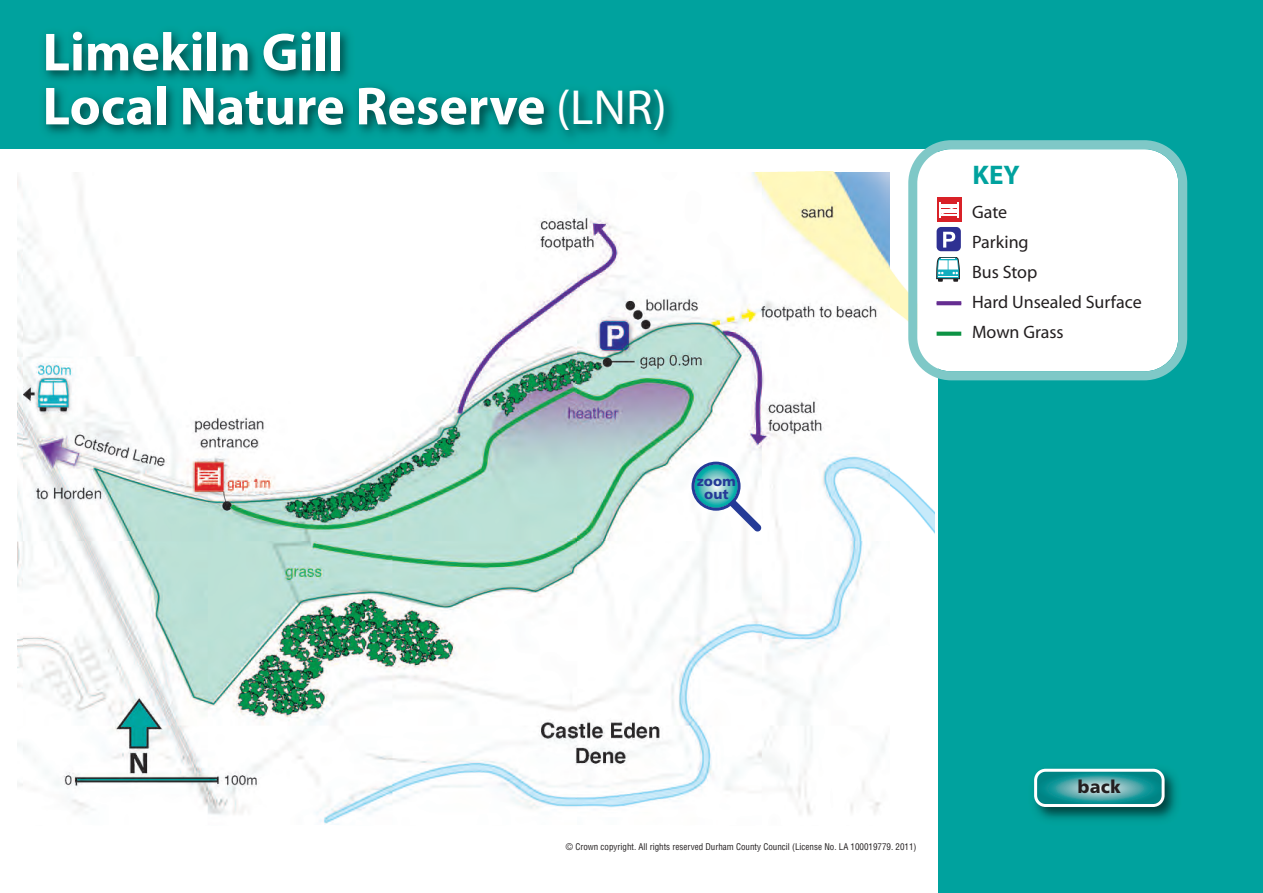
<style>
.page{position:relative;width:1263px;height:893px;background:#fff}
.page>*{position:absolute;margin:0;border:0;box-sizing:border-box;transform-origin:0 0}
.t1{font:700 54px/54px "Myriad";color:#fff}
.t2{font:700 27px "Myriad";color:#00a29e}
.t3{font:18px/30px "Myriad";color:#231f20}
.t4{font:18px "Humanist 777 BT Black B";color:#231f20}
.t5{font:13.8px/13.5px "Humanist 777 BT Black B";color:#253b97;text-align:center}
.t6{font:condensed 9px "Helvetica";color:#231f20}
.s1{font-weight:400;font-size:49.5px}
</style>
<div class="page">
<img style="left:17px;top:177px;width:918px;height:648px">
<img style="left:24px;top:172px;width:866px;height:652px">
<svg style="left:0;top:0;width:1263px;height:149px;background:#009893"></svg>
<div style="left:938px;top:0;width:325px;height:893px;background:#00a29e"></div>
<svg style="left:691px;top:462px;width:70px;height:70px"></svg>
<svg style="left:908px;top:140px;width:279px;height:240px;background:#e9f6f5"></svg>
<div style="left:934px;top:197px;width:30px;height:26px;background:linear-gradient(to bottom,#fff,#fff)"></div>
<div style="left:936px;top:197px;width:25px;height:25px;background:#d92128"></div>
<svg style="left:939px;top:202px;width:20px;height:16px"></svg>
<div style="left:934px;top:226px;width:30px;height:26px;background:#fff"></div>
<div style="left:936px;top:227px;width:25px;height:24px;background:#2e3092;border-radius:4px"></div>
<svg style="left:943px;top:232px;width:12px;height:16px"></svg>
<div style="left:934px;top:256px;width:30px;height:27px;background:#fff"></div>
<svg style="left:936px;top:257px;width:23px;height:25px"></svg>
<div style="left:934px;top:301px;width:30px;height:26px;background:#fff"></div>
<svg style="left:936px;top:301px;width:25px;height:4px"></svg>
<div style="left:934px;top:331px;width:30px;height:26px;background:#fff"></div>
<svg style="left:936px;top:332px;width:25px;height:4px"></svg>
<img style="left:1035px;top:768px;width:142px;height:52px">
<svg style="left:1034px;top:769px;width:130px;height:38px;background:#59afb1"></svg>
<h1 class="t1" style="left:43px;top:30px;width:626px">Limekiln Gill<br>Local Nature Reserve <span class="s1">(LNR)</span></h1>
<h3 class="t5" style="left:697px;top:475px;width:41px">zoom out</h3>
<h2 class="t2" style="left:972px;top:165px;width:49px">KEY</h2>
<h3 class="t3" style="left:972px;top:198px;width:171px">Gate<br>Parking<br>Bus Stop<br>Hard Unsealed Surface<br>Mown Grass</h3>
<p class="t6" style="left:566px;top:841px;width:352px">© Crown copyright. All rights reserved Durham County Council (License No. LA 100019779. 2011)</p>
<h3 class="t4" style="left:1078px;top:779px;width:45px">back</h3>
</div>
